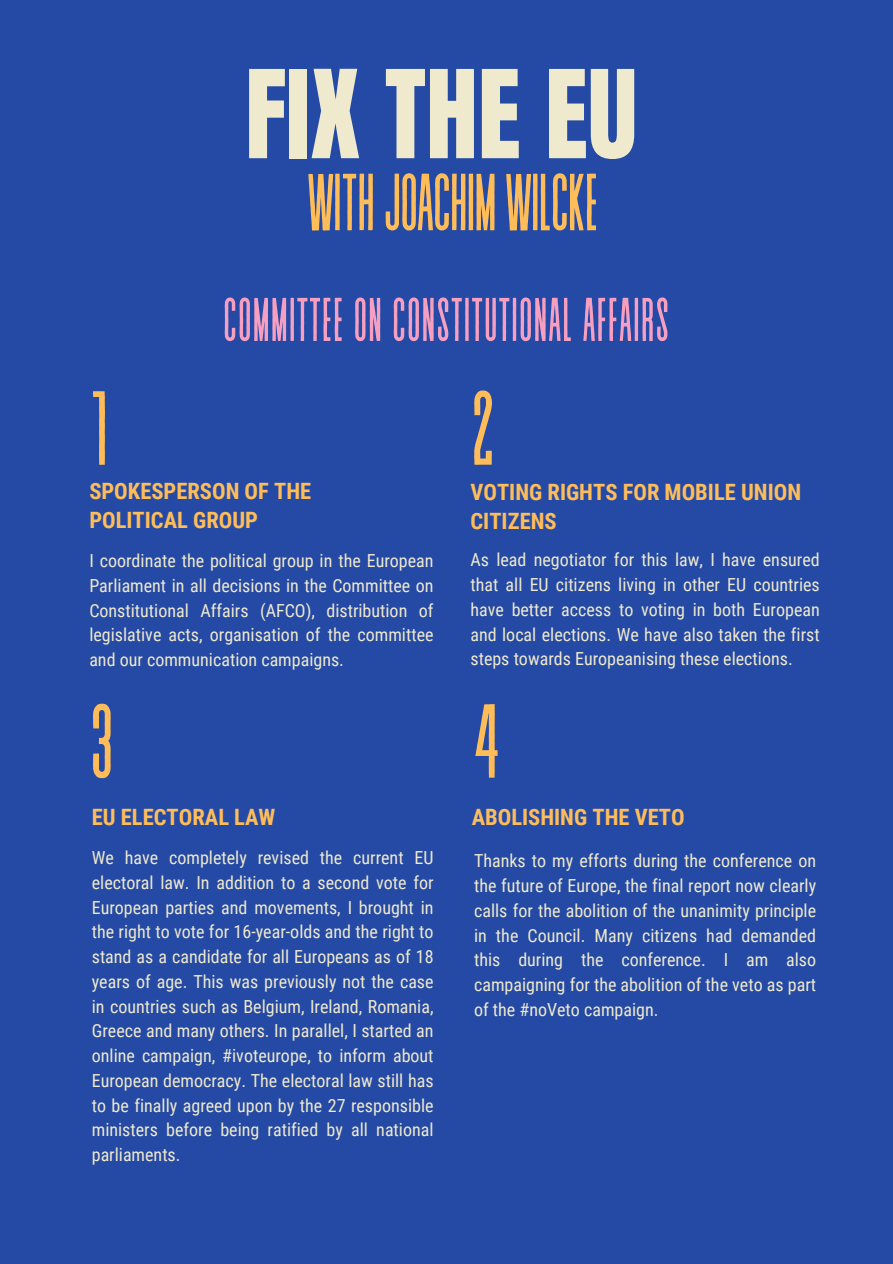
<style>
.page{position:relative;width:893px;height:1264px;background:#fff}
.page>*{position:absolute;margin:0;border:0;box-sizing:border-box;transform-origin:0 0}
.t1{font:105px "Revive 80 Tall";color:#ffbd59}
.t2{font:103.95px "Anton";color:#efe9ce}
.t3{font:80.7px "Revive 80 Tall";letter-spacing:-.03em;color:#ffbd59}
.t4{font:61.5px "Revive 80 Tall";color:#f79fc1}
.t5{font:700 22.5px/29.2px "Roboto Condensed";color:#ffbd59}
.t6{font:18px/24.8px "Roboto Condensed";color:#efe9ce;text-align:justify}
</style>
<div class="page">
<div style="left:0;top:0;width:892px;height:1263px;background:#254aa5"></div>
<h2 class="t2" style="left:245px;top:61px;width:393px">FIX THE EU</h2>
<h3 class="t3" style="left:307px;top:161px;width:293px">WITH JOACHIM WILCKE</h3>
<h3 class="t4" style="left:222px;top:288px;width:448px">COMMITTEE ON CONSTITUTIONAL AFFAIRS</h3>
<h1 class="t1" style="left:89px;top:375px;width:21px">1</h1>
<p class="t5" style="left:89px;top:475px;width:223px">SPOKESPERSON OF THE<br>POLITICAL GROUP</p>
<p class="t6" style="left:89px;top:547px;width:346px">I coordinate the political group in the European Parliament in all decisions in the Committee on Constitutional Affairs (AFCO), distribution of legislative acts, organisation of the committee and our communication campaigns.</p>
<h1 class="t1" style="left:89px;top:688px;width:26px">3</h1>
<p class="t5" style="left:92px;top:801px;width:185px">EU ELECTORAL LAW</p>
<p class="t6" style="left:92px;top:844px;width:343px">We have completely revised the current EU electoral law. In addition to a second vote for European parties and movements, I brought in the right to vote for 16-year-olds and the right to stand as a candidate for all Europeans as of 18 years of age. This was previously not the case in countries such as Belgium, Ireland, Romania, Greece and many others. In parallel, I started an online campaign, #ivoteurope, to inform about European democracy. The electoral law still has to be finally agreed upon by the 27 responsible ministers before being ratified by all national parliaments.</p>
<h1 class="t1" style="left:470px;top:375px;width:27px">2</h1>
<p class="t5" style="left:470px;top:476px;width:332px">VOTING RIGHTS FOR MOBILE UNION<br>CITIZENS</p>
<p class="t6" style="left:470px;top:547px;width:351px">As lead negotiator for this law, I have ensured that all EU citizens living in other EU countries have better access to voting in both European and local elections. We have also taken the first steps towards Europeanising these elections.</p>
<h1 class="t1" style="left:471px;top:688px;width:31px">4</h1>
<p class="t5" style="left:471px;top:801px;width:214px">ABOLISHING THE VETO</p>
<p class="t6" style="left:474px;top:848px;width:343px">Thanks to my efforts during the conference on the future of Europe, the final report now clearly calls for the abolition of the unanimity principle in the Council. Many citizens had demanded this during the conference. I am also campaigning for the abolition of the veto as part of the #noVeto campaign.</p>
</div>
